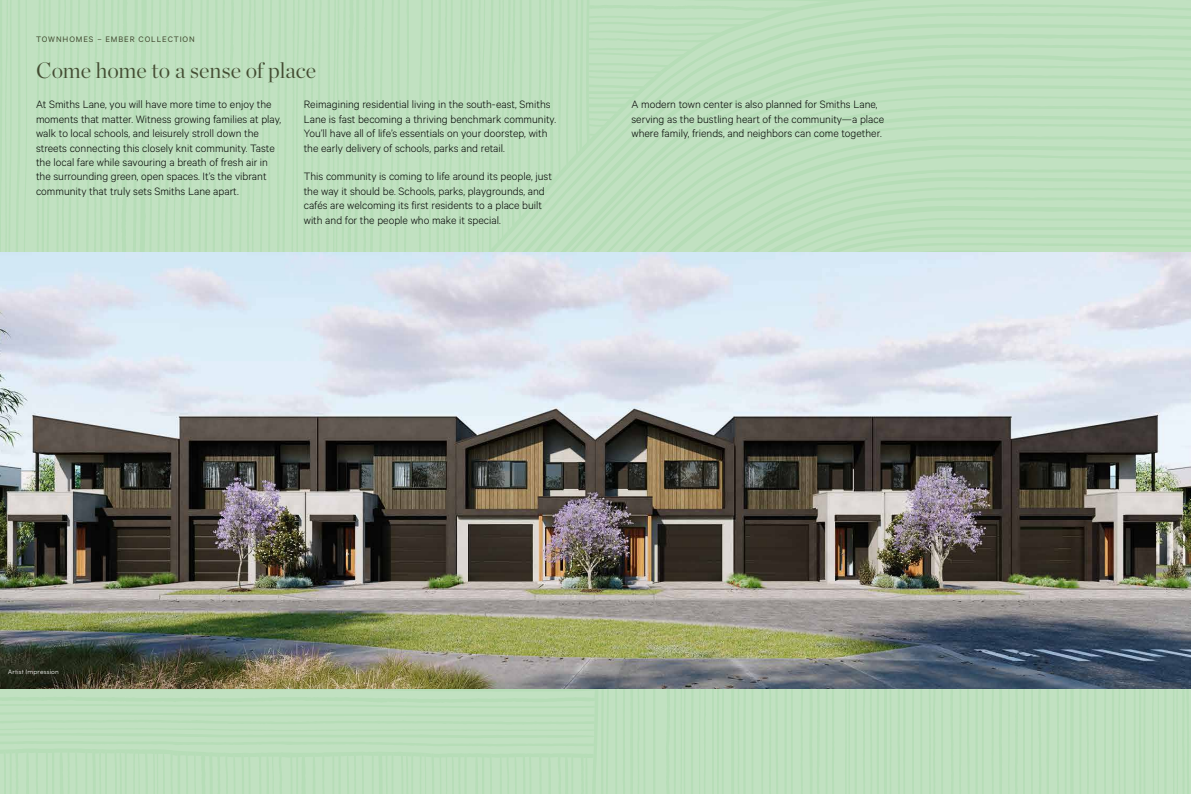
<style>
.page{position:relative;width:1191px;height:794px;background:#fff}
.page>*{position:absolute;margin:0;border:0;box-sizing:border-box;transform-origin:0 0}
.t1{font:300 22px "Chronicle Display";color:#434c32}
.t2{font:300 12px/14.4px "Calibre";color:#000}
.t3{font:9px "Calibre";letter-spacing:.1em;color:#434c32}
.t4{font:300 6.5px "Sofia Pro";letter-spacing:.02em;color:#fff}
</style>
<div class="page">
<svg style="left:874px;top:155px;width:317px;height:97px;background:#bddfbd"></svg>
<svg style="left:27px;top:1px;width:847px;height:251px;background:#bedfbe"></svg>
<svg style="left:615px;top:689px;width:31px;height:105px;background:#bddfbd"></svg>
<svg style="left:653px;top:689px;width:3px;height:105px"></svg>
<svg style="left:665px;top:689px;width:90px;height:105px;background:#bddfbd"></svg>
<svg style="left:1104px;top:689px;width:87px;height:105px;background:#bddfbe"></svg>
<svg style="left:761px;top:689px;width:75px;height:105px;background:#bddfbe"></svg>
<svg style="left:845px;top:689px;width:253px;height:105px;background:#bddfbe"></svg>
<svg style="left:0;top:689px;width:609px;height:105px;background:#bddfbd"></svg>
<svg style="left:575px;top:0;width:616px;height:155px;background:#bddfbd"></svg>
<svg style="left:538px;top:0;width:31px;height:198px;background:#bddfbd"></svg>
<svg style="left:528px;top:0;width:3px;height:210px"></svg>
<svg style="left:429px;top:0;width:93px;height:252px;background:#bddfbd"></svg>
<svg style="left:419px;top:0;width:4px;height:252px"></svg>
<svg style="left:0;top:0;width:27px;height:252px;background:#bddfbd"></svg>
<svg style="left:37px;top:0;width:43px;height:252px;background:#bddfbd"></svg>
<svg style="left:86px;top:0;width:323px;height:252px;background:#bddfbd"></svg>
<img style="left:0;top:252px;width:1191px;height:437px">
<p class="t3" style="left:36px;top:33px;width:160px">TOWNHOMES – EMBER COLLECTION</p>
<h1 class="t1" style="left:36px;top:53px;width:282px">Come home to a sense of place</h1>
<p class="t2" style="left:36px;top:97px;width:247px">At Smiths Lane, you will have more time to enjoy the moments that matter. Witness growing families at play, walk to local schools, and leisurely stroll down the streets connecting this closely knit community. Taste the local fare while savouring a breath of fresh air in the surrounding green, open spaces. It’s the vibrant community that truly sets Smiths Lane apart.</p>
<p class="t2" style="left:304px;top:97px;width:254px">Reimagining residential living in the south-east, Smiths Lane is fast becoming a thriving benchmark community.<br>You’ll have all of life’s essentials on your doorstep, with the early delivery of schools, parks and retail.</p>
<p class="t2" style="left:304px;top:169px;width:250px">This community is coming to life around its people, just the way it should be. Schools, parks, playgrounds, and cafés are welcoming its first residents to a place built with and for the people who make it special.</p>
<p class="t2" style="left:631px;top:97px;width:254px">A modern town center is also planned for Smiths Lane, serving as the bustling heart of the community—a place where family, friends, and neighbors can come together.</p>
<p class="t4" style="left:8px;top:667px;width:52px">Artist Impression</p>
</div>
